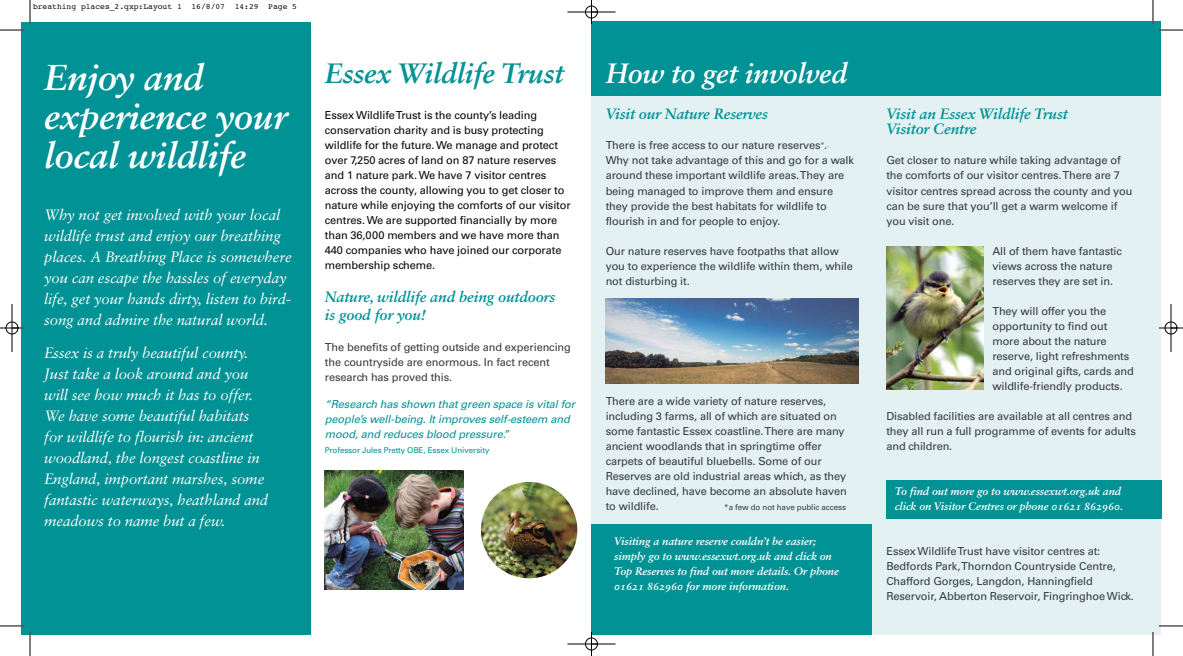
<style>
.page{position:relative;width:1183px;height:656px;background:#fff}
.page>*{position:absolute;margin:0;border:0;box-sizing:border-box;transform-origin:0 0}
.t1{font:36px/39px "Sabon Bold Italic Os F";letter-spacing:-.01em;color:#fff}
.t2{font:28px "Sabon Bold Italic Os F";letter-spacing:-.01em;color:#009295}
.t3{font:28px "Sabon Bold Italic Os F";letter-spacing:-.01em;color:#fff}
.t4{font:italic 15px/21px "Sabon";letter-spacing:-.01em;color:#fff}
.t5{font:15px/15px "Sabon Bold Italic Os F";letter-spacing:-.01em;color:#009295}
.t6{font:11px/15px "Univers";letter-spacing:-.01em;color:#383a3b}
.t7{font:11px/15px "Univers";letter-spacing:-.01em;color:#060707}
.t8{font:11px/15px "Sabon Bold Italic Os F";letter-spacing:-.01em;color:#fff}
.t9{font:italic 11px/15px "Univers";letter-spacing:-.01em;color:#009295}
.t10{font:8px "Courier";color:#000}
.t11{font:8px "Univers";letter-spacing:-.01em;color:#009295}
.t12{font:8px "Univers";letter-spacing:-.01em;color:#383a3b}
</style>
<div class="page">
<div style="left:591px;top:21px;width:570px;height:613px;background:#e3f1f3"></div>
<div style="left:591px;top:21px;width:570px;height:75px;background:#009295"></div>
<div style="left:886px;top:479px;width:275px;height:39px;background:#009295"></div>
<div style="left:591px;top:523px;width:281px;height:111px;background:#009295"></div>
<div style="left:21px;top:21px;width:290px;height:613px;background:#009295"></div>
<img style="left:605px;top:298px;width:253px;height:85px">
<img style="left:886px;top:246px;width:97px;height:143px">
<img style="left:481px;top:481px;width:96px;height:97px;border-radius:50%">
<img style="left:325px;top:470px;width:139px;height:119px">
<svg style="left:30px;top:0;width:1px;height:24px"></svg>
<svg style="left:0;top:30px;width:24px;height:1px"></svg>
<svg style="left:1152px;top:0;width:1px;height:24px"></svg>
<svg style="left:1159px;top:30px;width:24px;height:1px"></svg>
<svg style="left:30px;top:632px;width:1px;height:23px"></svg>
<svg style="left:0;top:625px;width:24px;height:1px"></svg>
<svg style="left:1152px;top:632px;width:1px;height:23px"></svg>
<svg style="left:1159px;top:625px;width:24px;height:1px"></svg>
<div style="left:585px;top:6px;width:13px;height:12px;border:1px solid #fff;border-radius:50%"></div>
<div style="left:585px;top:637px;width:13px;height:13px;border:1px solid #fff;border-radius:50%"></div>
<div style="left:6px;top:321px;width:12px;height:13px;border:1px solid #fff;border-radius:50%"></div>
<div style="left:1164px;top:321px;width:13px;height:13px;border:1px solid #fff;border-radius:50%"></div>
<hr style="left:567px;top:12px;width:48px;height:1px;background:#000">
<hr style="left:567px;top:643px;width:48px;height:1px;background:#000">
<hr style="left:12px;top:304px;width:1px;height:48px;background:#000">
<hr style="left:1170px;top:304px;width:1px;height:48px;background:#000">
<svg style="left:591px;top:0;width:1px;height:24px"></svg>
<svg style="left:591px;top:632px;width:1px;height:23px"></svg>
<svg style="left:0;top:327px;width:24px;height:1px"></svg>
<svg style="left:1159px;top:327px;width:24px;height:1px"></svg>
<div style="left:585px;top:6px;width:12px;height:12px;border:1px solid #000;border-radius:50%"></div>
<div style="left:585px;top:637px;width:12px;height:12px;border:1px solid #000;border-radius:50%"></div>
<div style="left:6px;top:322px;width:12px;height:12px;border:1px solid #000;border-radius:50%"></div>
<div style="left:1164px;top:322px;width:13px;height:12px;border:1px solid #000;border-radius:50%"></div>
<p class="t10" style="left:33px;top:3px;width:266px">breathing places_2.qxp:Layout 1 16/8/07 14:29 Page 5</p>
<h1 class="t1" style="left:44px;top:60px;width:244px">Enjoy and experience your local wildlife</h1>
<h3 class="t4" style="left:44px;top:205px;width:249px">Why not get involved with your local wildlife trust and enjoy our breathing places. A Breathing Place is somewhere you can escape the hassles of everyday life, get your hands dirty, listen to bird - song and admire the natural world.</h3>
<p class="t4" style="left:44px;top:343px;width:226px">Essex is a truly beautiful county.<br>Just take a look around and you will see how much it has to offer.<br>We have some beautiful habitats for wildlife to flourish in: ancient woodland, the longest coastline in<br>England, important marshes, some fantastic waterways, heathland and meadows to name but a few.</p>
<h2 class="t2" style="left:325px;top:62px;width:240px">Essex Wildlife Trust</h2>
<p class="t7" style="left:325px;top:109px;width:247px">Essex Wildlife Trust is the county’s leading conservation charity and is busy protecting wildlife for the future. We manage and protect over 7,250 acres of land on 87 nature reserves and 1 nature park. We have 7 visitor centres across the county, allowing you to get closer to nature while enjoying the comforts of our visitor centres. We are supported financially by more than 36,000 members and we have more than 440 companies who have joined our corporate membership scheme.</p>
<h3 class="t5" style="left:325px;top:289px;width:232px;line-height:18px">Nature, wildlife and being outdoors is good for you!</h3>
<p class="t6" style="left:325px;top:340px;width:247px">The benefits of getting outside and experiencing the countryside are enormous. In fact recent research has proved this.</p>
<p class="t9" style="left:325px;top:397px;width:252px">“Research has shown that green space is vital for people’s well-being. It improves self-esteem and mood, and reduces blood pressure.”</p>
<p class="t11" style="left:325px;top:446px;width:166px">Professor Jules Pretty OBE, Essex University</p>
<h2 class="t3" style="left:605px;top:62px;width:243px">How to get involved</h2>
<h3 class="t5" style="left:605px;top:108px;width:164px">Visit our Nature Reserves</h3>
<p class="t6" style="left:605px;top:139px;width:250px">There is free access to our nature reserves<sup>*</sup>.<sup>.<br></sup>Why not take advantage of this and go for a walk around these important wildlife areas. They are being managed to improve them and ensure they provide the best habitats for wildlife to flourish in and for people to enjoy.</p>
<p class="t6" style="left:605px;top:244px;width:249px">Our nature reserves have footpaths that allow you to experience the wildlife within them, while not disturbing it.</p>
<p class="t6" style="left:605px;top:394px;width:243px">There are a wide variety of nature reserves, including 3 farms, all of which are situated on some fantastic Essex coastline. There are many ancient woodlands that in springtime offer carpets of beautiful bluebells. Some of our Reserves are old industrial areas which, as they have declined, have become an absolute haven to wildlife.</p>
<p class="t12" style="left:724px;top:504px;width:123px">*a few do not have public access</p>
<p class="t8" style="left:614px;top:534px;width:226px">Visiting a nature reserve couldn’t be easier; simply go to www.essexwt.org.uk and click on Top Reserves to find out more details. Or phone 01621 862960 for more information.</p>
<h3 class="t5" style="left:886px;top:108px;width:183px">Visit an Essex Wildlife Trust<br>Visitor Centre</h3>
<p class="t6" style="left:886px;top:154px;width:248px">Get closer to nature while taking advantage of the comforts of our visitor centres. There are 7 visitor centres spread across the county and you can be sure that you’ll get a warm welcome if you visit one.</p>
<p class="t6" style="left:992px;top:244px;width:131px">All of them have fantastic views across the nature reserves they are set in.</p>
<p class="t6" style="left:992px;top:304px;width:143px">They will offer you the opportunity to find out more about the nature reserve, light refreshments and original gifts, cards and wildlife-friendly products.</p>
<p class="t6" style="left:886px;top:409px;width:251px">Disabled facilities are available at all centres and they all run a full programme of events for adults and children.</p>
<p class="t8" style="left:895px;top:484px;width:230px">To find out more go to www.essexwt.org.uk and click on Visitor Centres or phone 01621 862960.</p>
<p class="t6" style="left:886px;top:544px;width:249px">Essex Wildlife Trust have visitor centres at:<br>Bedfords Park, Thorndon Countryside Centre, Chafford Gorges, Langdon, Hanningfield Reservoir, Abberton Reservoir, Fingringhoe Wick.</p>
</div>
